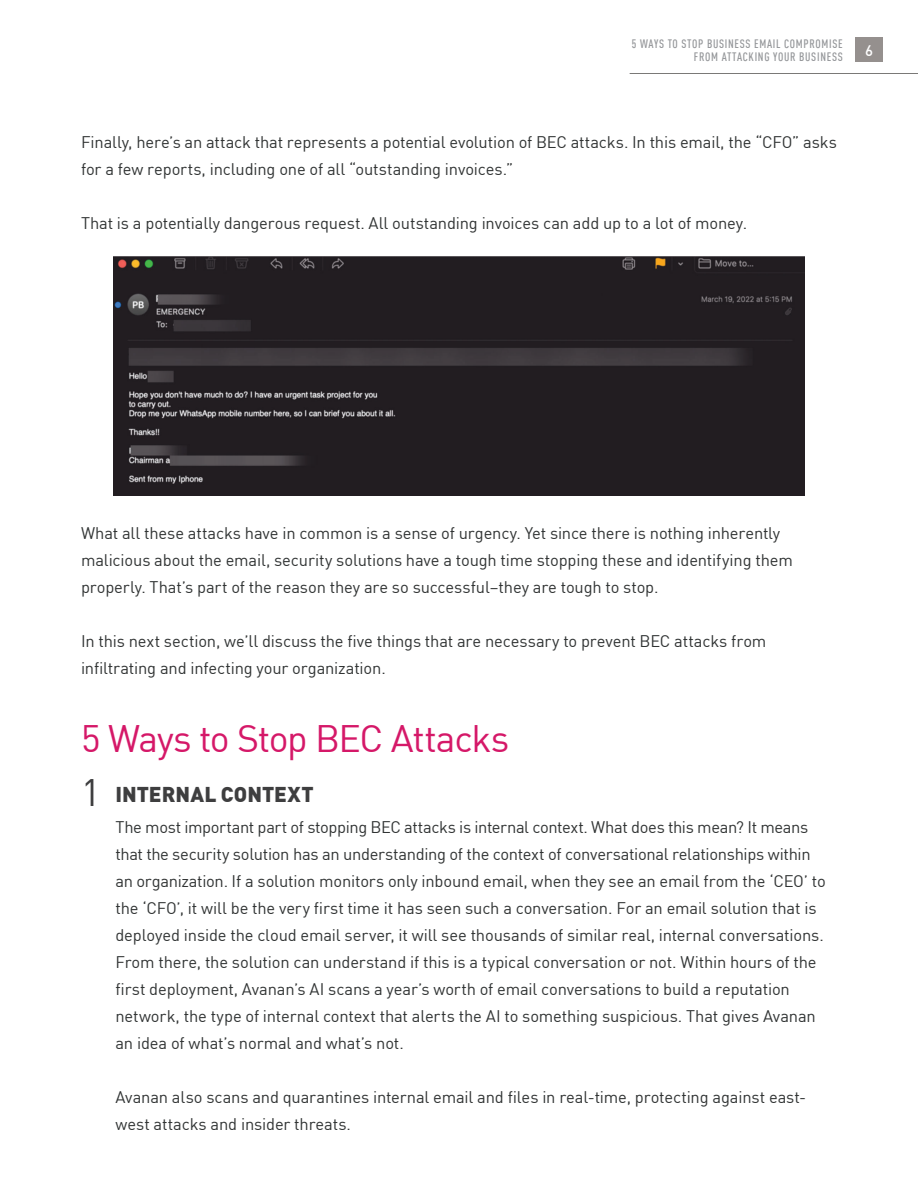
<style>
.page{position:relative;width:918px;height:1188px;background:#fff}
.page>*{position:absolute;margin:0;border:0;box-sizing:border-box;transform-origin:0 0}
.t1{font:37.5px "DIN Pro";letter-spacing:-.035em;color:#d51868}
.t2{font:900 21px "DIN Pro";color:#3e3e3f}
.t3{font:16.5px/27px "DIN Pro";letter-spacing:-.01em;color:#313434}
.t4{font:500 15px "DIN Pro";color:#fff}
.t5{font:500 condensed 12px/13.5px "DIN Pro";letter-spacing:.06em;color:#939598;text-align:right}
.s1{font-weight:400;font-size:37.5px}
</style>
<div class="page">
<div style="left:856px;top:38px;width:27px;height:24px;background:#95908e"></div>
<hr style="left:630px;top:73px;width:288px;height:1px;background:#5c5b59">
<img style="left:113px;top:256px;width:692px;height:239px">
<p class="t5" style="left:632px;top:36px;width:212px">5 WAYS TO STOP BUSINESS EMAIL COMPROMISE<br>FROM ATTACKING YOUR BUSINESS</p>
<p class="t4" style="left:865px;top:39px;width:9px">6</p>
<p class="t3" style="left:81px;top:127px;width:757px">Finally, here’s an attack that represents a potential evolution of BEC attacks. In this email, the “CFO” asks for a few reports, including one of all “outstanding invoices.”</p>
<p class="t3" style="left:81px;top:208px;width:668px">That is a potentially dangerous request. All outstanding invoices can add up to a lot of money.</p>
<p class="t3" style="left:81px;top:519px;width:713px">What all these attacks have in common is a sense of urgency. Yet since there is nothing inherently malicious about the email, security solutions have a tough time stopping these and identifying them properly. That’s part of the reason they are so successful–they are tough to stop.</p>
<p class="t3" style="left:81px;top:627px;width:687px">In this next section, we’ll discuss the five things that are necessary to prevent BEC attacks from infiltrating and infecting your organization.</p>
<h1 class="t1" style="left:81px;top:710px;width:430px">5 Ways to Stop BEC Attacks</h1>
<p class="t2" style="left:81px;top:777px;width:234px"><span class="s1">1</span> INTERNAL CONTEXT</p>
<p class="t3" style="left:116px;top:813px;width:712px">The most important part of stopping BEC attacks is internal context. What does this mean? It means that the security solution has an understanding of the context of conversational relationships within an organization. If a solution monitors only inbound email, when they see an email from the ‘CEO’ to the ‘CFO’, it will be the very first time it has seen such a conversation. For an email solution that is deployed inside the cloud email server, it will see thousands of similar real, internal conversations.<br>From there, the solution can understand if this is a typical conversation or not. Within hours of the first deployment, Avanan’s AI scans a year’s worth of email conversations to build a reputation network, the type of internal context that alerts the AI to something suspicious. That gives Avanan an idea of what’s normal and what’s not.</p>
<p class="t3" style="left:116px;top:1083px;width:692px">Avanan also scans and quarantines internal email and files in real-time, protecting against east&shy;west attacks and insider threats.</p>
</div>
